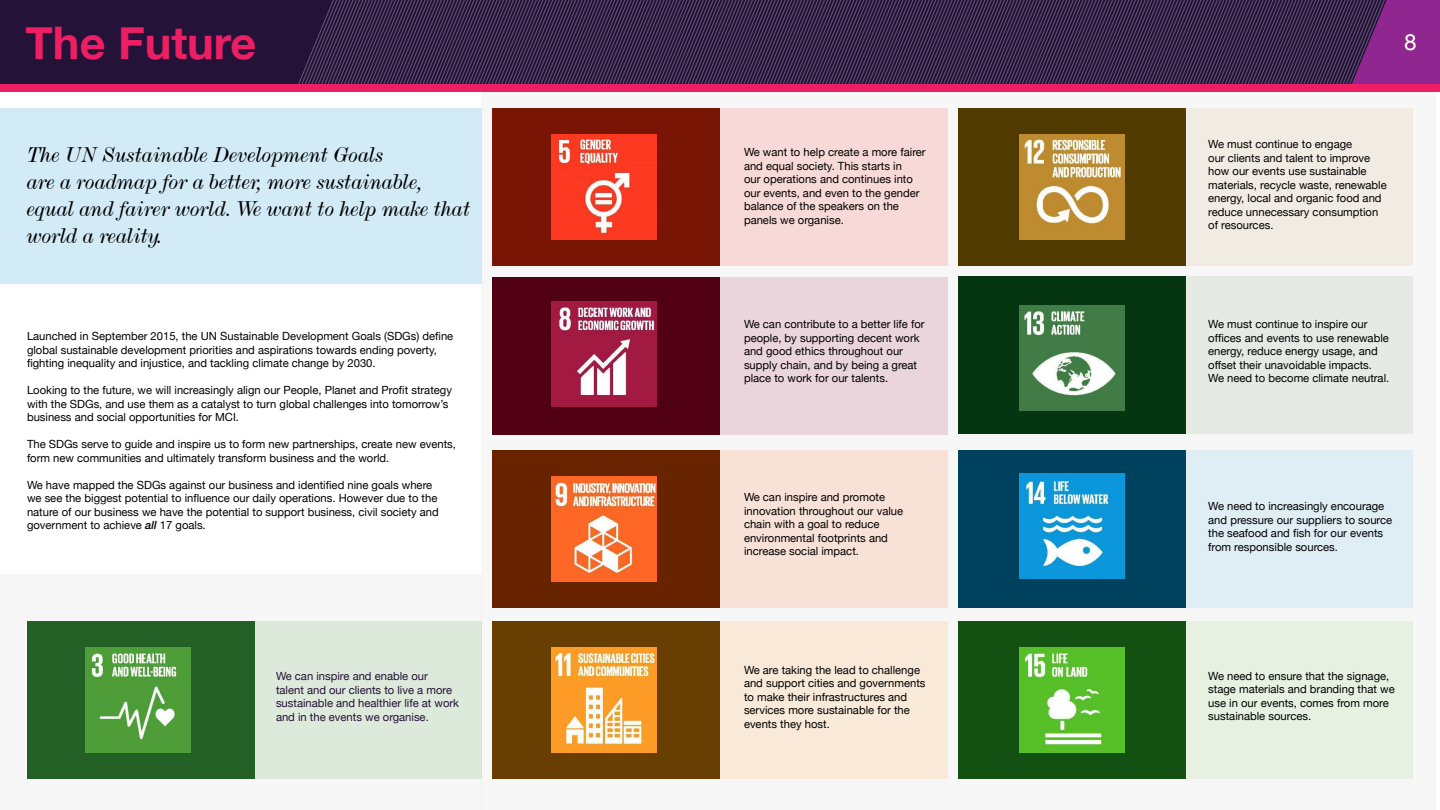
<style>
.page{position:relative;width:1440px;height:810px;background:#fff}
.page>*{position:absolute;margin:0;border:0;box-sizing:border-box;transform-origin:0 0}
.t1{font:700 45px "Helvetica Neue";color:#ed1e64}
.t2{font:22.5px/27px "De Vinne BT Italic Text";color:#000}
.t3{font:22.5px "Helvetica Neue";color:#fff}
.t4{font:11.25px/13.5px "Helvetica Neue";color:#000}
.t5{font:11.25px/13.5px "Helvetica Neue";color:#241239}
.s1{font-weight:500;font-style:italic}
</style>
<div class="page">
<div style="left:481px;top:91px;width:955px;height:719px;background:#f7f7f7"></div>
<div style="left:0;top:574px;width:482px;height:236px;background:#f7f7f7"></div>
<div style="left:0;top:0;width:1440px;height:84px;background:#241239"></div>
<div style="left:0;top:84px;width:1440px;height:8px;background:#ed1e64"></div>
<svg style="left:298px;top:0;width:1142px;height:84px"></svg>
<div style="left:958px;top:621px;width:228px;height:158px;background:#135112"></div>
<div style="left:1186px;top:621px;width:227px;height:158px;background:#e7f1e2"></div>
<img style="left:1020px;top:647px;width:105px;height:105px">
<div style="left:958px;top:450px;width:228px;height:157px;background:#00415e"></div>
<div style="left:1186px;top:450px;width:227px;height:157px;background:#dfedf4"></div>
<img style="left:1020px;top:474px;width:105px;height:105px">
<div style="left:958px;top:277px;width:228px;height:157px;background:#053611"></div>
<div style="left:1186px;top:277px;width:227px;height:157px;background:#e5eae5"></div>
<img style="left:1020px;top:306px;width:105px;height:105px">
<div style="left:958px;top:108px;width:228px;height:157px;background:#513a00"></div>
<div style="left:1186px;top:108px;width:227px;height:157px;background:#f1ece3"></div>
<img style="left:1020px;top:134px;width:105px;height:105px">
<div style="left:493px;top:621px;width:227px;height:157px;background:#693e03"></div>
<div style="left:720px;top:621px;width:227px;height:158px;background:#f8e9d8"></div>
<img style="left:551px;top:647px;width:105px;height:105px">
<div style="left:493px;top:450px;width:227px;height:157px;background:#682301"></div>
<div style="left:720px;top:450px;width:227px;height:157px;background:#f8e1d7"></div>
<img style="left:551px;top:476px;width:105px;height:105px">
<div style="left:493px;top:277px;width:227px;height:158px;background:#500012"></div>
<div style="left:720px;top:277px;width:227px;height:158px;background:#ebd5dc"></div>
<img style="left:551px;top:302px;width:105px;height:104px">
<div style="left:493px;top:108px;width:227px;height:157px;background:#791504"></div>
<div style="left:720px;top:108px;width:227px;height:157px;background:#f7dad7"></div>
<img style="left:551px;top:134px;width:105px;height:105px">
<div style="left:254px;top:621px;width:228px;height:158px;background:#dde9da"></div>
<div style="left:27px;top:621px;width:227px;height:158px;background:#236025"></div>
<img style="left:85px;top:647px;width:105px;height:105px">
<div style="left:0;top:108px;width:482px;height:176px;background:#d2ebf7"></div>
<h1 class="t1" style="left:26px;top:7px;width:232px">The Future</h1>
<h2 class="t2" style="left:27px;top:141px;width:445px">The UN Sustainable Development Goals<br>are a roadmap for a better, more sustainable, equal and fairer world. We want to help make that world a reality.</h2>
<p class="t4" style="left:27px;top:330px;width:428px">Launched in September 2015, the UN Sustainable Development Goals (SDGs) define global sustainable development priorities and aspirations towards ending poverty, fighting inequality and injustice, and tackling climate change by 2030.</p>
<p class="t4" style="left:27px;top:384px;width:427px">Looking to the future, we will increasingly align our People, Planet and Profit strategy with the SDGs, and use them as a catalyst to turn global challenges into tomorrow s’ business and social opportunities for MCI.</p>
<p class="t4" style="left:27px;top:438px;width:431px">The SDGs serve to guide and inspire us to form new partnerships, create new events, form new communities and ultimately transform business and the world.</p>
<p class="t4" style="left:27px;top:479px;width:413px">We have mapped the SDGs against our business and identified nine goals where we see the biggest potential to influence our daily operations. However due to the nature of our business we have the potential to support business, civil society and government to achieve <span class="s1">all</span> 17 goals.</p>
<p class="t5" style="left:276px;top:670px;width:185px">We can inspire and enable our<br>talent and our clients to live a more sustainable and healthier life at work and in the events we organise.</p>
<p class="t4" style="left:744px;top:146px;width:183px">We want to help create a more fairer and equal society. This starts in<br>our operations and continues into our events, and even to the gender balance of the speakers on the panels we organise.</p>
<p class="t4" style="left:744px;top:318px;width:182px">We can contribute to a better life for people, by supporting decent work and good ethics throughout our supply chain, and by being a great place to work for our talents.</p>
<p class="t4" style="left:744px;top:491px;width:161px">We can inspire and promote innovation throughout our value chain with a goal to reduce environmental footprints and increase social impact.</p>
<p class="t4" style="left:744px;top:664px;width:183px">We are taking the lead to challenge and support cities and governments to make their infrastructures and services more sustainable for the events they host.</p>
<h2 class="t3" style="left:1404px;top:26px;width:14px">8</h2>
<p class="t4" style="left:1208px;top:138px;width:180px">We must continue to engage<br>our clients and talent to improve how our events use sustainable materials, recycle waste, renewable energy, local and organic food and reduce unnecessary consumption of resources.</p>
<p class="t4" style="left:1208px;top:318px;width:183px">We must continue to inspire our offices and events to use renewable energy, reduce energy usage, and offset their unavoidable impacts.<br>We need to become climate neutral.</p>
<p class="t4" style="left:1208px;top:500px;width:186px">We need to increasingly encourage and pressure our suppliers to source the seafood and fish for our events from responsible sources.</p>
<p class="t4" style="left:1208px;top:670px;width:188px">We need to ensure that the signage, stage materials and branding that we use in our events, comes from more sustainable sources.</p>
</div>
